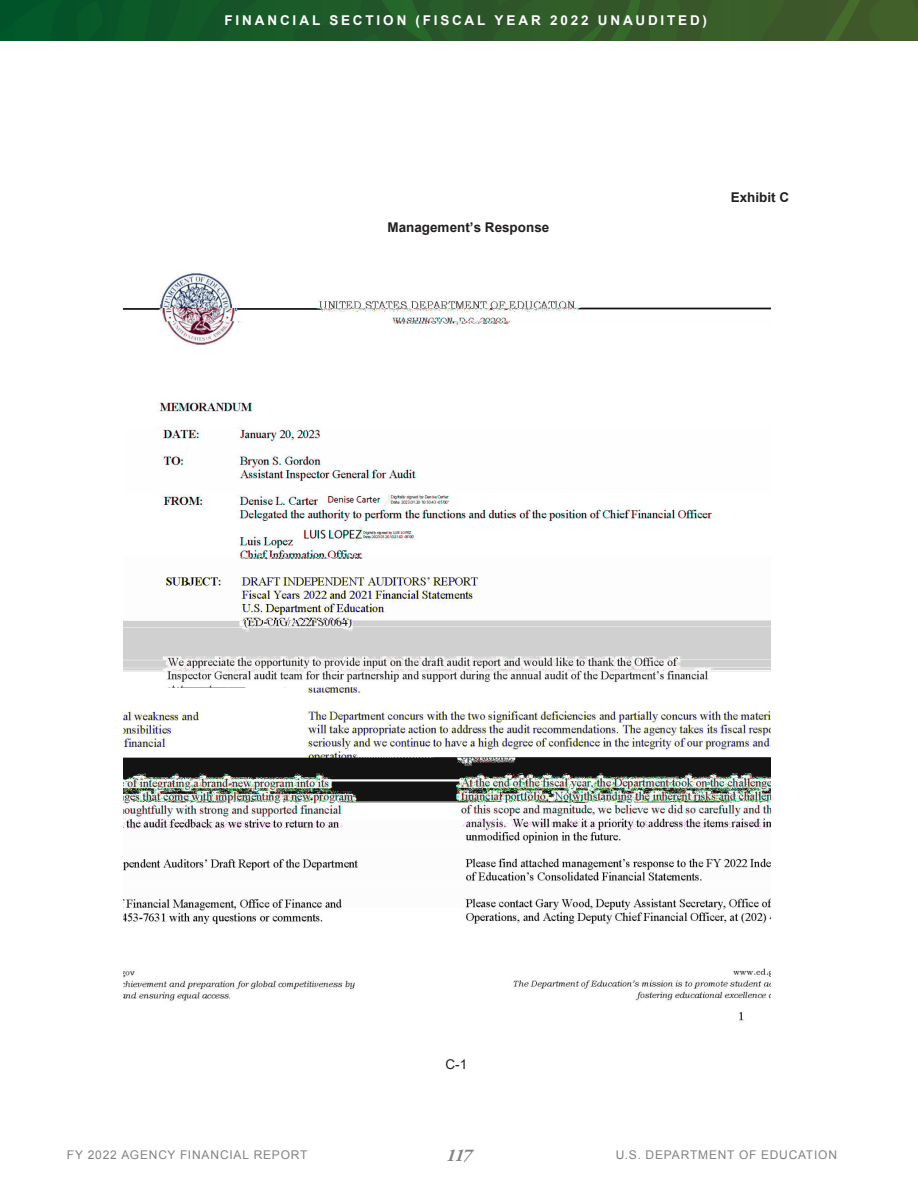
<style>
.page{position:relative;width:918px;height:1188px;background:#fff}
.page>*{position:absolute;margin:0;border:0;box-sizing:border-box;transform-origin:0 0}
.t1{font:italic 700 18px "Adobe Garamond Pro";color:#808285}
.t2{font:700 13.5px "Arial";letter-spacing:.215em;color:#fff}
.t3{font:700 13.5px "Arial";color:#231f20}
.t4{font:13.5px "Arial";color:#231f20}
.t5{font:12px "Arial";letter-spacing:.065em;color:#808285}
</style>
<div class="page">
<svg style="left:0;top:0;width:918px;height:40px;background:#255929"></svg>
<img style="left:123px;top:272px;width:648px;height:749px">
<p class="t2" style="left:225px;top:12px;width:484px">FINANCIAL SECTION (FISCAL YEAR 2022 UNAUDITED)</p>
<p class="t3" style="left:388px;top:218px;width:163px">Management’s Response</p>
<p class="t3" style="left:731px;top:188px;width:60px">Exhibit C</p>
<p class="t4" style="left:446px;top:1055px;width:23px">C-1</p>
<p class="t5" style="left:67px;top:1147px;width:242px">FY 2022 AGENCY FINANCIAL REPORT</p>
<h1 class="t1" style="left:446px;top:1145px;width:27px">117</h1>
<p class="t5" style="left:616px;top:1147px;width:223px">U.S. DEPARTMENT OF EDUCATION</p>
</div>
